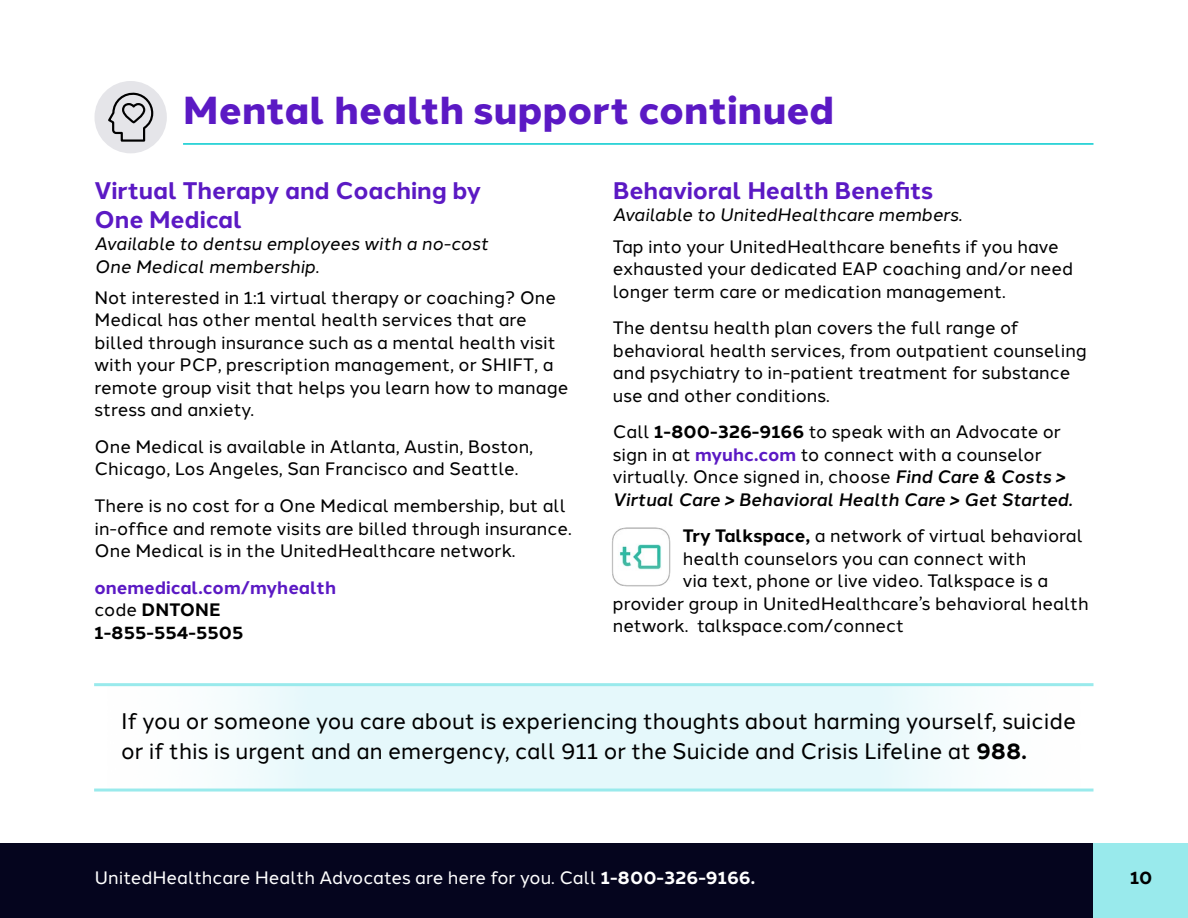
<style>
.page{position:relative;width:1188px;height:918px;background:#fff}
.page>*{position:absolute;margin:0;border:0;box-sizing:border-box;transform-origin:0 0}
.t1{font:800 39px "Halcom";color:#5b19c4}
.t2{font:700 24px/28.8px "Halcom";letter-spacing:-.005em;color:#5b19c4}
.t3{font:22.5px/30px "Halcom";color:#000}
.t4{font:18px/22.5px "Halcom";color:#000}
.t5{font:italic 18px/22.5px "Halcom";letter-spacing:-.005em;color:#000}
.t6{font:18px "Halcom";color:#fff}
.t7{font:700 18px/22.5px "Halcom";color:#5b19c4}
.t8{font:700 18px "Halcom";color:#000}
.s1{font-weight:400;color:#000}
.s2{color:#000}
.s3{font-weight:700}
.s4{font-weight:700;color:#5b19c4}
.s5{font-weight:500;font-style:italic}
</style>
<div class="page">
<hr style="left:183px;top:143px;width:911px;height:2px;background:#00cacf">
<svg style="left:94px;top:686px;width:1000px;height:103px;fill:#e5f8fb"></svg>
<hr style="left:94px;top:683px;width:1000px;height:3px;background:#99eaec">
<hr style="left:94px;top:789px;width:1000px;height:3px;background:#99eaec">
<div style="left:95px;top:81px;width:72px;height:72px;background:#e5e5e9;border-radius:50%"></div>
<svg style="left:108px;top:92px;width:46px;height:50px"></svg>
<img style="left:612px;top:527px;width:59px;height:59px">
<div style="left:0;top:844px;width:1188px;height:74px;background:#05051e"></div>
<div style="left:1094px;top:844px;width:94px;height:74px;background:#99eaec"></div>
<h1 class="t1" style="left:183px;top:79px;width:653px">Mental health support continued</h1>
<h2 class="t2" style="left:94px;top:174px;width:388px">Virtual Therapy and Coaching by<br>One Medical</h2>
<p class="t5" style="left:94px;top:231px;width:395px">Available to dentsu employees with a no-cost<br>One Medical membership.</p>
<p class="t4" style="left:94px;top:285px;width:475px">Not interested in 1:1 virtual therapy or coaching? One Medical has other mental health services that are billed through insurance such as a mental health visit with your PCP, prescription management, or SHIFT, a remote group visit that helps you learn how to manage stress and anxiety.</p>
<p class="t4" style="left:94px;top:434px;width:440px">One Medical is available in Atlanta, Austin, Boston,<br>Chicago, Los Angeles, San Francisco and Seattle.</p>
<p class="t4" style="left:94px;top:493px;width:479px">There is no cost for a One Medical membership, but all in-office and remote visits are billed through insurance.<br>One Medical is in the UnitedHealthcare network.</p>
<p class="t7" style="left:94px;top:575px;width:243px">onemedical.com/myhealth <span class="s1">code</span> <span class="s2">DNTONE<br>1-855-554-5505</span></p>
<h2 class="t2" style="left:613px;top:174px;width:322px">Behavioral Health Benefits</h2>
<p class="t5" style="left:613px;top:202px;width:351px">Available to UnitedHealthcare members.</p>
<p class="t4" style="left:613px;top:233px;width:462px">Tap into your UnitedHealthcare benefits if you have exhausted your dedicated EAP coaching and/or need longer term care or medication management.</p>
<p class="t4" style="left:613px;top:315px;width:476px">The dentsu health plan covers the full range of behavioral health services, from outpatient counseling and psychiatry to in-patient treatment for substance use and other conditions.</p>
<p class="t4" style="left:613px;top:419px;width:461px">Call <span class="s3">1-800-326-9166</span> to speak with an Advocate or sign in at <span class="s4">myuhc.com</span> to connect with a counselor virtually. Once signed in, choose <span class="s5">Find Care &amp; Costs &gt; Virtual Care &gt; Behavioral Health Care &gt; Get Started.</span></p>
<p class="t4" style="left:683px;top:523px;width:402px"><span class="s3">Try Talkspace,</span> a network of virtual behavioral</p>
<p class="t4" style="left:683px;top:545px;width:345px">health counselors you can connect with</p>
<p class="t4" style="left:683px;top:568px;width:367px">via text, phone or live video. Talkspace is a</p>
<p class="t4" style="left:613px;top:590px;width:477px">provider group in UnitedHealthcare’s behavioral health</p>
<p class="t4" style="left:613px;top:613px;width:293px">network. talkspace.com/connect</p>
<p class="t3" style="left:121px;top:704px;width:956px">If you or someone you care about is experiencing thoughts about harming yourself, suicide or if this is urgent and an emergency, call 911 or the Suicide and Crisis Lifeline at <span class="s3">988.</span></p>
<p class="t6" style="left:94px;top:864px;width:662px">UnitedHealthcare Health Advocates are here for you. Call <span class="s3">1-800-326-9166.</span></p>
<p class="t8" style="left:1130px;top:863px;width:24px">10</p>
</div>
